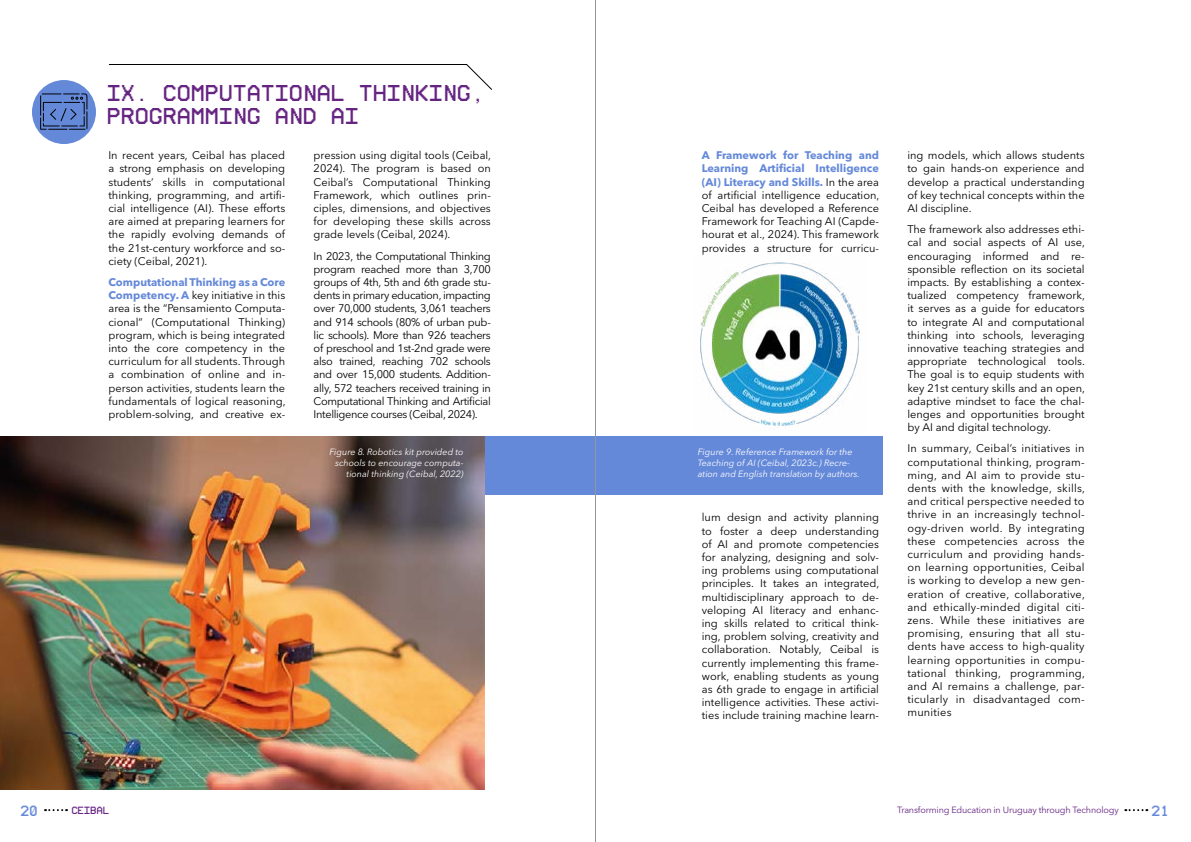
<style>
.page{position:relative;width:1191px;height:842px;background:#fff}
.page>*{position:absolute;margin:0;border:0;box-sizing:border-box;transform-origin:0 0}
.t1{font:16px/22.8px "UAV OSD Mono";color:#662482}
.t2{font:11px/13.2px "Avenir Next LT Pro";color:#000;text-align:justify}
.t3{font:10.3px "UAV OSD Mono";color:#6589d9}
.t4{font:italic 9px/10.8px "Avenir Next LT Pro";color:#fff;text-align:right}
.t5{font:9px "Avenir Next LT Pro";letter-spacing:-.015em;color:#662482}
.t6{font:7.3px "UAV OSD Mono";letter-spacing:-.015em;color:#662482}
.s1{font-weight:700;color:#6589d9}
</style>
<div class="page">
<svg style="left:45px;top:809px;width:22px;height:2px"></svg>
<svg style="left:1125px;top:809px;width:22px;height:2px"></svg>
<div style="left:0;top:437px;width:882px;height:58px;background:#6589d9"></div>
<img style="left:0;top:436px;width:484px;height:353px">
<img style="left:700px;top:262px;width:160px;height:169px">
<div style="left:32px;top:80px;width:64px;height:64px;background:#6589d9;border-radius:50%"></div>
<svg style="left:40px;top:93px;width:47px;height:37px"></svg>
<svg style="left:109px;top:64px;width:383px;height:26px"></svg>
<hr style="left:595px;top:0;width:1px;height:842px;background:#939598">
<h1 class="t1" style="left:108px;top:83px;width:379px">IX. COMPUTATIONAL THINKING,<br>PROGRAMMING AND AI</h1>
<p class="t2" style="left:314px;top:149px;width:179px">pression using digital tools (Ceibal, 2024). The program is based on Ceibal’s Computational Thinking Framework, which outlines prin&shy;ciples, dimensions, and objectives for developing these skills across grade levels (Ceibal, 2024).</p>
<p class="t2" style="left:314px;top:249px;width:179px">In 2023, the Computational Thinking program reached more than 3,700 groups of 4th, 5th and 6th grade stu&shy;dents in primary education, impacting over 70,000 students, 3,061 teachers and 914 schools (80% of urban pub&shy;lic schools). More than 926 teachers of preschool and 1st-2nd grade were also trained, reaching 702 schools and over 15,000 students. Addition&shy;ally, 572 teachers received training in Computational Thinking and Artificial Intelligence courses (Ceibal, 2024).</p>
<p class="t2" style="left:108px;top:149px;width:178px">In recent years, Ceibal has placed a strong emphasis on developing students’ skills in computational thinking, programming, and artifi&shy;cial intelligence (AI). These efforts are aimed at preparing learners for the rapidly evolving demands of the 21st-century workforce and so&shy;ciety (Ceibal, 2021).</p>
<p class="t2" style="left:108px;top:275px;width:179px"><span class="s1">Computational Thinking as a Core Competency. A</span> key initiative in this area is the “Pensamiento Computa&shy;cional” (Computational Thinking) program, which is being integrated into the core competency in the curriculum for all students. Through a combination of online and in&shy;person activities, students learn the fundamentals of logical reasoning, problem-solving, and creative ex-</p>
<p class="t4" style="left:329px;top:447px;width:136px">Figure 8. Robotics kit provided to schools to encourage computa&shy;tional thinking (Ceibal, 2022)</p>
<p class="t2" style="left:702px;top:149px;width:179px"><span class="s1">A Framework for Teaching and Learning Artificial Intelligence (AI) Literacy and Skills.</span> In the area of artificial intelligence education, Ceibal has developed a Reference Framework for Teaching AI (Capde&shy;hourat et al., 2024). This framework provides a structure for curricu-</p>
<p class="t4" style="left:698px;top:447px;width:164px;text-align:left">Figure 9. Reference Framework for the<br>Teaching of AI (Ceibal, 2023c.) Recre&shy;ation and English translation by authors.</p>
<p class="t2" style="left:702px;top:511px;width:179px">lum design and activity planning to foster a deep understanding of AI and promote competencies for analyzing, designing and solv&shy;ing problems using computational principles. It takes an integrated, multidisciplinary approach to de&shy;veloping AI literacy and enhanc&shy;ing skills related to critical think&shy;ing, problem solving, creativity and collaboration. Notably, Ceibal is currently implementing this frame&shy;work, enabling students as young as 6th grade to engage in artificial intelligence activities. These activi&shy;ties include training machine learn-</p>
<p class="t2" style="left:907px;top:149px;width:179px">ing models, which allows students to gain hands-on experience and develop a practical understanding of key technical concepts within the AI discipline.</p>
<p class="t2" style="left:907px;top:223px;width:179px">The framework also addresses ethi&shy;cal and social aspects of AI use, encouraging informed and re&shy;sponsible reflection on its societal impacts. By establishing a contex&shy;tualized competency framework, it serves as a guide for educators to integrate AI and computational thinking into schools, leveraging innovative teaching strategies and appropriate technological tools.<br>The goal is to equip students with key 21st century skills and an open, adaptive mindset to face the chal&shy;lenges and opportunities brought by AI and digital technology.</p>
<p class="t2" style="left:907px;top:442px;width:179px">In summary, Ceibal’s initiatives in computational thinking, program&shy;ming, and AI aim to provide stu&shy;dents with the knowledge, skills, and critical perspective needed to thrive in an increasingly technol&shy;ogy-driven world. By integrating these competencies across the curriculum and providing hands&shy;on learning opportunities, Ceibal is working to develop a new gen&shy;eration of creative, collaborative, and ethically-minded digital citi&shy;zens. While these initiatives are promising, ensuring that all stu&shy;dents have access to high-quality learning opportunities in compu&shy;tational thinking, programming, and AI remains a challenge, par&shy;ticularly in disadvantaged com&shy;munities</p>
<p class="t3" style="left:21px;top:806px;width:20px">20</p>
<p class="t6" style="left:72px;top:807px;width:39px">CEIBAL</p>
<p class="t5" style="left:897px;top:805px;width:223px">Transforming Education in Uruguay through Technology</p>
<p class="t3" style="left:1152px;top:806px;width:20px">21</p>
</div>
